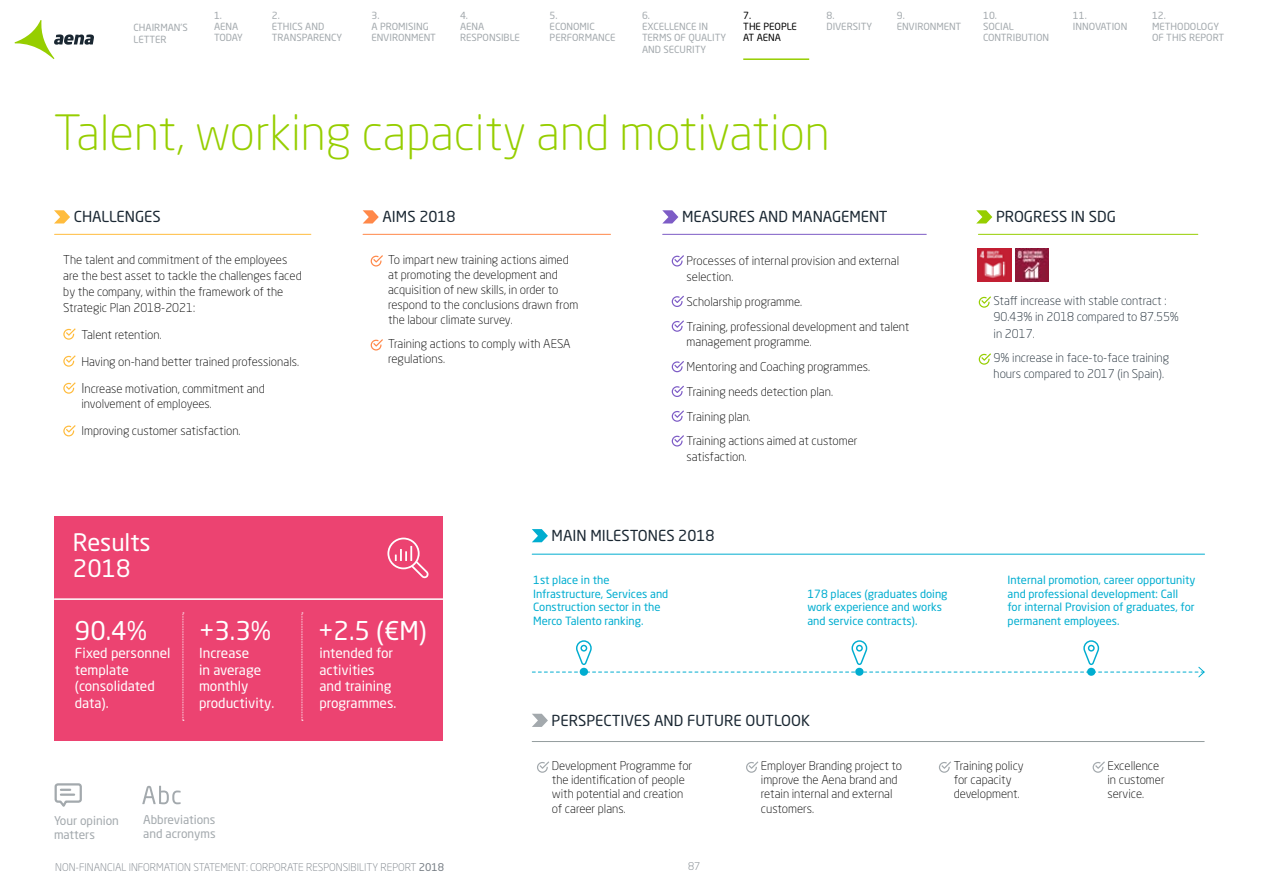
<style>
.page{position:relative;width:1263px;height:893px;background:#fff}
.page>*{position:absolute;margin:0;border:0;box-sizing:border-box;transform-origin:0 0}
.t1{font:300 48px "Neo Sans Std";color:#96ce00}
.t2{font:25.5px "Neo Sans Std";color:#fff}
.t3{font:23.85px/25.5px "Neo Sans Std";color:#fff}
.t4{font:15px "Neo Sans Std";color:#1a2732}
.t5{font:13.65px/16.5px "Neo Sans Std";color:#fff}
.t6{font:300 12px/14.4px "Neo Sans Std";color:#000}
.t7{font:300 12px/16.5px "Neo Sans Std";color:#1a2732}
.t8{font:12px/14.4px "Neo Sans Std";color:#a3a9ad}
.t9{font:11.25px/13.5px "Neo Sans Std";color:#00add0}
.t10{font:300 10.5px "Neo Sans Std";color:#767d84}
.t11{font:9.75px/11.2px "Neo Sans Std";color:#a3a9ad}
.t12{font:9.75px/11.2px "Neo Sans Std";color:#000}
.s1{font-size:13.5px}
.s2{font-weight:400}
</style>
<div class="page">
<hr style="left:743px;top:58px;width:66px;height:2px;background:#96ce00">
<div style="left:54px;top:516px;width:389px;height:225px;background:#ec4371"></div>
<hr style="left:55px;top:598px;width:388px;height:2px;background:#fff">
<svg style="left:979px;top:296px;width:12px;height:12px"></svg>
<svg style="left:979px;top:353px;width:12px;height:12px"></svg>
<svg style="left:532px;top:529px;width:16px;height:13px"></svg>
<svg style="left:532px;top:714px;width:16px;height:13px"></svg>
<svg style="left:976px;top:210px;width:16px;height:13px"></svg>
<hr style="left:978px;top:234px;width:220px;height:1px;background:#96ce00">
<hr style="left:532px;top:554px;width:672px;height:1px;background:#00add0">
<svg style="left:387px;top:538px;width:42px;height:40px"></svg>
<svg style="left:302px;top:613px;width:1px;height:108px"></svg>
<svg style="left:183px;top:613px;width:1px;height:108px"></svg>
<hr style="left:532px;top:741px;width:672px;height:1px;background:#949d9e">
<svg style="left:532px;top:640px;width:673px;height:38px"></svg>
<svg style="left:537px;top:761px;width:12px;height:12px"></svg>
<svg style="left:746px;top:761px;width:12px;height:12px"></svg>
<svg style="left:939px;top:761px;width:12px;height:12px"></svg>
<svg style="left:1092px;top:761px;width:13px;height:12px"></svg>
<img style="left:978px;top:249px;width:33px;height:33px">
<img style="left:1016px;top:249px;width:33px;height:33px">
<svg style="left:371px;top:255px;width:12px;height:12px"></svg>
<svg style="left:371px;top:339px;width:12px;height:12px"></svg>
<svg style="left:54px;top:210px;width:16px;height:13px"></svg>
<svg style="left:363px;top:210px;width:16px;height:13px"></svg>
<hr style="left:55px;top:234px;width:256px;height:1px;background:#ffbc3d">
<hr style="left:363px;top:234px;width:247px;height:1px;background:#ff8849">
<svg style="left:63px;top:328px;width:13px;height:12px"></svg>
<svg style="left:63px;top:355px;width:13px;height:12px"></svg>
<svg style="left:63px;top:382px;width:13px;height:12px"></svg>
<svg style="left:63px;top:425px;width:13px;height:11px"></svg>
<svg style="left:662px;top:210px;width:16px;height:13px"></svg>
<hr style="left:663px;top:234px;width:263px;height:1px;background:#7d5cc6">
<svg style="left:672px;top:255px;width:12px;height:12px"></svg>
<svg style="left:672px;top:296px;width:12px;height:11px"></svg>
<svg style="left:672px;top:320px;width:12px;height:12px"></svg>
<svg style="left:672px;top:361px;width:12px;height:11px"></svg>
<svg style="left:672px;top:386px;width:12px;height:11px"></svg>
<svg style="left:672px;top:410px;width:12px;height:12px"></svg>
<svg style="left:672px;top:435px;width:12px;height:12px"></svg>
<svg style="left:15px;top:20px;width:79px;height:39px"></svg>
<svg style="left:142px;top:786px;width:39px;height:18px"></svg>
<svg style="left:54px;top:783px;width:28px;height:24px"></svg>
<p class="t11" style="left:134px;top:22px;width:56px">CHAIRMAN’S<br>LETTER</p>
<p class="t11" style="left:214px;top:9px;width:30px">1.<br>AENA<br>TODAY</p>
<p class="t11" style="left:272px;top:9px;width:72px">2.<br>ETHICS AND<br>TRANSPARENCY</p>
<p class="t11" style="left:371px;top:9px;width:66px">3.<br>A PROMISING<br>ENVIRONMENT</p>
<p class="t11" style="left:460px;top:9px;width:61px">4.<br>AENA<br>RESPONSIBLE</p>
<p class="t11" style="left:550px;top:9px;width:67px">5.<br>ECONOMIC<br>PERFORMANCE</p>
<p class="t11" style="left:642px;top:9px;width:86px">6.<br>EXCELLENCE IN<br>TERMS OF QUALITY<br>AND SECURITY</p>
<p class="t12" style="left:743px;top:9px;width:55px">7.<br>THE PEOPLE<br>AT AENA</p>
<p class="t11" style="left:983px;top:9px;width:68px">10.<br>SOCIAL<br>CONTRIBUTION</p>
<p class="t11" style="left:1073px;top:9px;width:56px">11.<br>INNOVATION</p>
<p class="t11" style="left:1152px;top:9px;width:74px">12.<br>METHODOLOGY<br>OF THIS REPORT</p>
<p class="t11" style="left:826px;top:9px;width:47px">8.<br>DIVERSITY</p>
<p class="t11" style="left:897px;top:9px;width:66px">9.<br>ENVIRONMENT</p>
<h1 class="t1" style="left:54px;top:104px;width:778px">Talent, working capacity and motivation</h1>
<p class="t4" style="left:74px;top:207px;width:88px">CHALLENGES</p>
<p class="t4" style="left:382px;top:207px;width:75px">AIMS 2018</p>
<p class="t6" style="left:63px;top:252px;width:240px;line-height:15.8px">The talent and commitment of the employees are the best asset to tackle the challenges faced by the company, within the framework of the Strategic Plan 2018-2021:</p>
<p class="t6" style="left:81px;top:327px;width:82px">Talent retention.</p>
<p class="t6" style="left:81px;top:354px;width:219px">Having on-hand better trained professionals.</p>
<p class="t6" style="left:81px;top:380px;width:185px;line-height:15.8px"><span class="s1">I</span>ncrease motivation, commitment and involvement of employees.</p>
<p class="t6" style="left:81px;top:424px;width:161px">Improving customer satisfaction.</p>
<p class="t6" style="left:388px;top:252px;width:192px;line-height:15px">To impart new training actions aimed at promoting the development and acquisition of new skills, in order to respond to the conclusions drawn from the labour climate survey.</p>
<p class="t6" style="left:388px;top:336px;width:184px;line-height:15px">Training actions to comply with AESA regulations.</p>
<p class="t4" style="left:682px;top:207px;width:207px">MEASURES AND MANAGEMENT</p>
<p class="t6" style="left:687px;top:253px;width:214px;line-height:15.8px">Processes of internal provision and external selection.</p>
<p class="t6" style="left:687px;top:289px;width:224px;line-height:24.8px">Scholarship programme.<br>Training, professional development and talent</p>
<p class="t6" style="left:687px;top:330px;width:185px;line-height:24.8px">management programme.<br>Mentoring and Coaching programmes.<br>Training needs detection plan.<br>Training plan.<br>Training actions aimed at customer</p>
<p class="t6" style="left:687px;top:450px;width:62px">satisfaction.</p>
<h3 class="t3" style="left:73px;top:529px;width:79px">Results<br>2018</h3>
<h2 class="t2" style="left:75px;top:615px;width:74px">90.4%</h2>
<p class="t5" style="left:75px;top:645px;width:97px">Fixed personnel template (consolidated data).</p>
<h2 class="t2" style="left:199px;top:615px;width:74px">+3.3%</h2>
<p class="t5" style="left:199px;top:645px;width:77px">Increase<br>in average monthly productivity.</p>
<h2 class="t2" style="left:318px;top:615px;width:110px">+2.5 (€M)</h2>
<p class="t5" style="left:319px;top:645px;width:78px">intended for activities and training programmes.</p>
<p class="t4" style="left:552px;top:526px;width:164px">MAIN MILESTONES 2018</p>
<p class="t9" style="left:533px;top:573px;width:137px">1st place in the<br>Infrastructure, Services and<br>Construction sector in the<br>Merco Talento ranking.</p>
<p class="t9" style="left:807px;top:587px;width:142px">178 places (graduates doing work experience and works and service contracts).</p>
<p class="t4" style="left:552px;top:711px;width:260px">PERSPECTIVES AND FUTURE OUTLOOK</p>
<p class="t4" style="left:996px;top:207px;width:121px">PROGRESS IN SDG</p>
<p class="t7" style="left:993px;top:292px;width:187px">Staff increase with stable contract :<br>90.43% in 2018 compared to 87.55% in 2017.</p>
<p class="t7" style="left:993px;top:349px;width:177px">9% increase in face-to-face training hours compared to 2017 (in Spain).</p>
<p class="t9" style="left:1007px;top:573px;width:189px">Internal promotion, career opportunity and professional development: Call<br>for internal Provision of graduates, for permanent employees.</p>
<p class="t8" style="left:143px;top:812px;width:74px">Abbreviations and acronyms</p>
<p class="t8" style="left:54px;top:813px;width:66px">Your opinion matters</p>
<p class="t10" style="left:55px;top:861px;width:390px">NON-FINANCIAL INFORMATION STATEMENT: CORPORATE RESPONSIBILITY REPORT <span class="s2">2018</span></p>
<p class="t6" style="left:552px;top:758px;width:142px">Development Programme for the identification of people with potential and creation of career plans.</p>
<p class="t6" style="left:761px;top:758px;width:143px">Employer Branding project to improve the Aena brand and retain internal and external customers.</p>
<p class="t6" style="left:954px;top:758px;width:72px">Training policy for capacity development.</p>
<p class="t6" style="left:1107px;top:758px;width:59px">Excellence in customer service.</p>
<p class="t10" style="left:688px;top:860px;width:14px">87</p>
</div>
